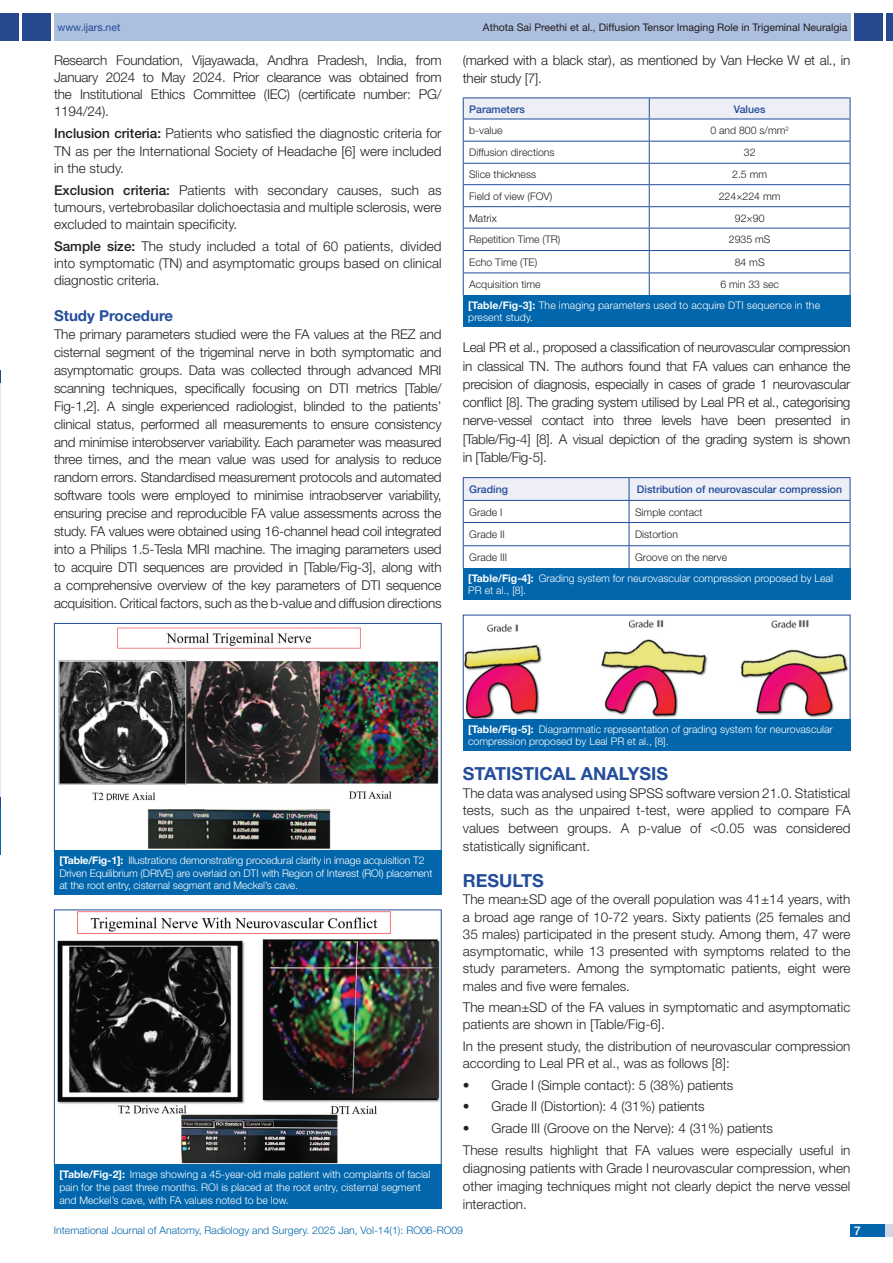
<style>
.page{position:relative;width:893px;height:1263px;background:#fff}
.page>*{position:absolute;margin:0;border:0;box-sizing:border-box;transform-origin:0 0}
.Heading{font:700 18px "Helvetica Neue";color:#244e9b}
.HEAD_2{font:700 15px "Helvetica Neue";color:#244e9b}
.Body_text{font:300 13.5px/17.9px "Helvetica Neue";color:#231f20;text-align:justify}
.NO_TAB{font:300 13.5px "Helvetica Neue";color:#231f20}
.t1{font:500 12px "Helvetica Neue";color:#fff}
.TABLE_FIG{font:300 10.5px/12.6px "Helvetica Neue";color:#fff}
.tb_txt{font:300 10.5px "Helvetica Neue";color:#231f20}
.t2{font:300 10.5px "Helvetica Neue";color:#0166ac}
.t3{font:10.5px "Helvetica Neue";color:#231f20}
.tb_head{font:500 10.5px "Helvetica Neue";color:#214c99}
.t4{font:10.5px "Helvetica Neue";color:#244e9b}
.s1{color:#25488e}
.s2{font-weight:500}
.s3{font-weight:700}
</style>
<div class="page">
<div style="left:54px;top:13px;width:796px;height:28px;background:#adbfdf"></div>
<div style="left:0;top:13px;width:19px;height:28px;background:#25488e"></div>
<div style="left:22px;top:13px;width:29px;height:28px;background:#25488e"></div>
<div style="left:886px;top:13px;width:7px;height:28px;background:#25488e"></div>
<div style="left:854px;top:13px;width:29px;height:28px;background:#25488e"></div>
<div style="left:850px;top:1224px;width:43px;height:13px;background:#d3d5e7"></div>
<div style="left:850px;top:1224px;width:35px;height:13px;background:#0166ac"></div>
<svg style="left:0;top:371px;width:1px;height:12px"></svg>
<svg style="left:0;top:796px;width:1px;height:12px"></svg>
<hr style="left:0;top:383px;width:1px;height:413px;background:#e1e8f4">
<hr style="left:0;top:808px;width:1px;height:47px;background:#0166ac">
<svg style="left:463px;top:98px;width:388px;height:197px"></svg>
<div style="left:463px;top:295px;width:387px;height:32px;background:#0166ac"></div>
<hr style="left:463px;top:477px;width:166px;height:1px;background:#214c99">
<hr style="left:629px;top:477px;width:221px;height:1px;background:#214c99">
<svg style="left:463px;top:478px;width:388px;height:90px"></svg>
<div style="left:463px;top:568px;width:387px;height:32px;background:#0166ac"></div>
<img style="left:58px;top:627px;width:381px;height:222px">
<div style="left:54px;top:623px;width:388px;height:228px;border:1px solid #214c99"></div>
<div style="left:54px;top:850px;width:388px;height:44px;background:#0166ac"></div>
<img style="left:57px;top:911px;width:383px;height:252px">
<div style="left:54px;top:909px;width:388px;height:256px;border:1px solid #214c99"></div>
<div style="left:54px;top:1165px;width:388px;height:44px;background:#0166ac"></div>
<img style="left:465px;top:620px;width:383px;height:98px">
<div style="left:463px;top:719px;width:387px;height:31px;background:#0166ac"></div>
<p class="t4" style="left:57px;top:21px;width:64px">www.<span class="s1">ijars</span>.net</p>
<p class="t3" style="left:483px;top:21px;width:366px">Athota Sai Preethi et al., Diffusion Tensor Imaging Role in Trigeminal Neuralgia</p>
<p class="Body_text" style="left:54px;top:51px;width:389px;line-height:17.2px">Research Foundation, Vijayawada, Andhra Pradesh, India, from January 2024 to May 2024. Prior clearance was obtained from the Institutional Ethics Committee (IEC) (certificate number: PG/ 1194/24).</p>
<p class="Body_text" style="left:54px;top:124px;width:389px"><span class="s2">Inclusion criteria:</span> Patients who satisfied the diagnostic criteria for TN as per the International Society of Headache [6] were included in the study.</p>
<p class="Body_text" style="left:54px;top:181px;width:389px;line-height:17.2px"><span class="s2">Exclusion criteria:</span> Patients with secondary causes, such as tumours, vertebrobasilar dolichoectasia and multiple sclerosis, were excluded to maintain specificity.</p>
<p class="Body_text" style="left:54px;top:237px;width:389px;line-height:17.2px"><span class="s2">Sample size:</span> The study included a total of 60 patients, divided into symptomatic (TN) and asymptomatic groups based on clinical diagnostic criteria.</p>
<p class="HEAD_2" style="left:54px;top:306px;width:121px">Study Procedure</p>
<p class="Body_text" style="left:54px;top:325px;width:389px">The primary parameters studied were the FA values at the REZ and cisternal segment of the trigeminal nerve in both symptomatic and asymptomatic groups. Data was collected through advanced MRI scanning techniques, specifically focusing on DTI metrics [Table/ Fig-1,2]. A single experienced radiologist, blinded to the patients’ clinical status, performed all measurements to ensure consistency and minimise interobserver variability. Each parameter was measured three times, and the mean value was used for analysis to reduce random errors. Standardised measurement protocols and automated software tools were employed to minimise intraobserver variability, ensuring precise and reproducible FA value assessments across the study. FA values were obtained using 16-channel head coil integrated into a Philips 1.5-Tesla MRI machine. The imaging parameters used to acquire DTI sequences are provided in [Table/Fig-3], along with a comprehensive overview of the key parameters of DTI sequence acquisition. Critical factors, such as the b-value and diffusion directions</p>
<p class="Body_text" style="left:463px;top:51px;width:389px">(marked with a black star), as mentioned by Van Hecke W et al., in their study [7].</p>
<p class="tb_head" style="left:469px;top:103px;width:57px">Parameters</p>
<p class="tb_head" style="left:734px;top:103px;width:33px">Values</p>
<p class="tb_txt" style="left:469px;top:124px;width:35px">b-value</p>
<p class="tb_txt" style="left:710px;top:124px;width:80px">0 and 800 s/mm<sup>2</sup></p>
<p class="tb_txt" style="left:469px;top:146px;width:87px">Diffusion directions</p>
<p class="tb_txt" style="left:744px;top:146px;width:13px">32</p>
<p class="tb_txt" style="left:469px;top:168px;width:68px">Slice thickness</p>
<p class="tb_txt" style="left:732px;top:168px;width:37px">2.5 mm</p>
<p class="tb_txt" style="left:469px;top:190px;width:85px">Field of view (FOV)</p>
<p class="tb_txt" style="left:719px;top:190px;width:63px">224×224 mm</p>
<p class="tb_txt" style="left:469px;top:211px;width:29px">Matrix</p>
<p class="tb_txt" style="left:735px;top:211px;width:31px">92×90</p>
<p class="tb_txt" style="left:469px;top:233px;width:93px">Repetition Time (TR)</p>
<p class="tb_txt" style="left:729px;top:233px;width:43px">2935 mS</p>
<p class="tb_txt" style="left:469px;top:256px;width:70px">Echo Time (TE)</p>
<p class="tb_txt" style="left:735px;top:256px;width:31px">84 mS</p>
<p class="tb_txt" style="left:469px;top:278px;width:73px">Acquisition time</p>
<p class="tb_txt" style="left:720px;top:278px;width:60px">6 min 33 sec</p>
<p class="TABLE_FIG" style="left:468px;top:298px;width:353px"><span class="s3">[Table/Fig-3]:</span> The imaging parameters used to acquire DTI sequence in the present study.</p>
<p class="Body_text" style="left:463px;top:338px;width:389px;line-height:18.3px">Leal PR et al., proposed a classification of neurovascular compression in classical TN. The authors found that FA values can enhance the precision of diagnosis, especially in cases of grade 1 neurovascular conflict [8]. The grading system utilised by Leal PR et al., categorising nerve-vessel contact into three levels have been presented in [Table/Fig-4] [8]. A visual depiction of the grading system is shown in [Table/Fig-5].</p>
<p class="tb_head" style="left:469px;top:483px;width:40px">Grading</p>
<p class="tb_head" style="left:637px;top:483px;width:207px">Distribution of neurovascular compression</p>
<p class="tb_txt" style="left:469px;top:505px;width:35px">Grade I</p>
<p class="tb_txt" style="left:635px;top:505px;width:69px">Simple contact</p>
<p class="tb_txt" style="left:469px;top:528px;width:37px">Grade II</p>
<p class="tb_txt" style="left:635px;top:528px;width:44px">Distortion</p>
<p class="tb_txt" style="left:469px;top:551px;width:39px">Grade III</p>
<p class="tb_txt" style="left:635px;top:551px;width:94px">Groove on the nerve</p>
<p class="TABLE_FIG" style="left:468px;top:571px;width:366px"><span class="s3">[Table/Fig-4]:</span> Grading system for neurovascular compression proposed by Leal<br>PR et al., [8].</p>
<p class="TABLE_FIG" style="left:59px;top:854px;width:375px"><span class="s3">[Table/Fig-1]:</span> Illustrations demonstrating procedural clarity in image acquisition T2<br>Driven Equilibrium (DRIVE) are overlaid on DTI with Region of Interest (ROI) placement at the root entry, cisternal segment and Meckel’s cave.</p>
<p class="TABLE_FIG" style="left:59px;top:1168px;width:372px"><span class="s3">[Table/Fig-2]:</span> Image showing a 45-year-old male patient with complaints of facial pain for the past three months. ROI is placed at the root entry, cisternal segment and Meckel’s cave, with FA values noted to be low.</p>
<p class="TABLE_FIG" style="left:468px;top:722px;width:366px"><span class="s3">[Table/Fig-5]:</span> Diagrammatic representation of grading system for neurovascular compression proposed by Leal PR et al., [8].</p>
<p class="Heading" style="left:463px;top:762px;width:207px">STATISTICAL ANALYSIS</p>
<p class="Body_text" style="left:463px;top:783px;width:389px">The data was analysed using SPSS software version 21.0. Statistical tests, such as the unpaired t-test, were applied to compare FA values between groups. A p-value of &lt;0.05 was considered statistically significant.</p>
<p class="Heading" style="left:463px;top:869px;width:83px">RESULTS</p>
<p class="Body_text" style="left:463px;top:891px;width:389px;line-height:17.2px">The mean±SD age of the overall population was 41±14 years, with a broad age range of 10-72 years. Sixty patients (25 females and 35 males) participated in the present study. Among them, 47 were asymptomatic, while 13 presented with symptoms related to the study parameters. Among the symptomatic patients, eight were males and five were females.</p>
<p class="Body_text" style="left:463px;top:998px;width:389px;line-height:17.2px">The mean±SD of the FA values in symptomatic and asymptomatic patients are shown in [Table/Fig-6].</p>
<p class="Body_text" style="left:463px;top:1037px;width:389px;line-height:17.2px">In the present study, the distribution of neurovascular compression according to Leal PR et al., was as follows [8]:</p>
<p class="NO_TAB" style="left:463px;top:1076px;width:272px"><span class="s2">•</span> Grade I (Simple contact): 5 (38%) patients</p>
<p class="NO_TAB" style="left:463px;top:1098px;width:243px">• Grade II (Distortion): 4 (31%) patients</p>
<p class="NO_TAB" style="left:463px;top:1119px;width:312px">• Grade III (Groove on the Nerve): 4 (31%) patients</p>
<p class="Body_text" style="left:463px;top:1141px;width:389px">These results highlight that FA values were especially useful in diagnosing patients with Grade I neurovascular compression, when other imaging techniques might not clearly depict the nerve vessel interaction.</p>
<p class="t2" style="left:54px;top:1224px;width:411px">International Journal of Anatomy, Radiology and Surgery. 2025 Jan, Vol-14(1): RO06-RO09</p>
<p class="t1" style="left:854px;top:1223px;width:8px">7</p>
</div>
